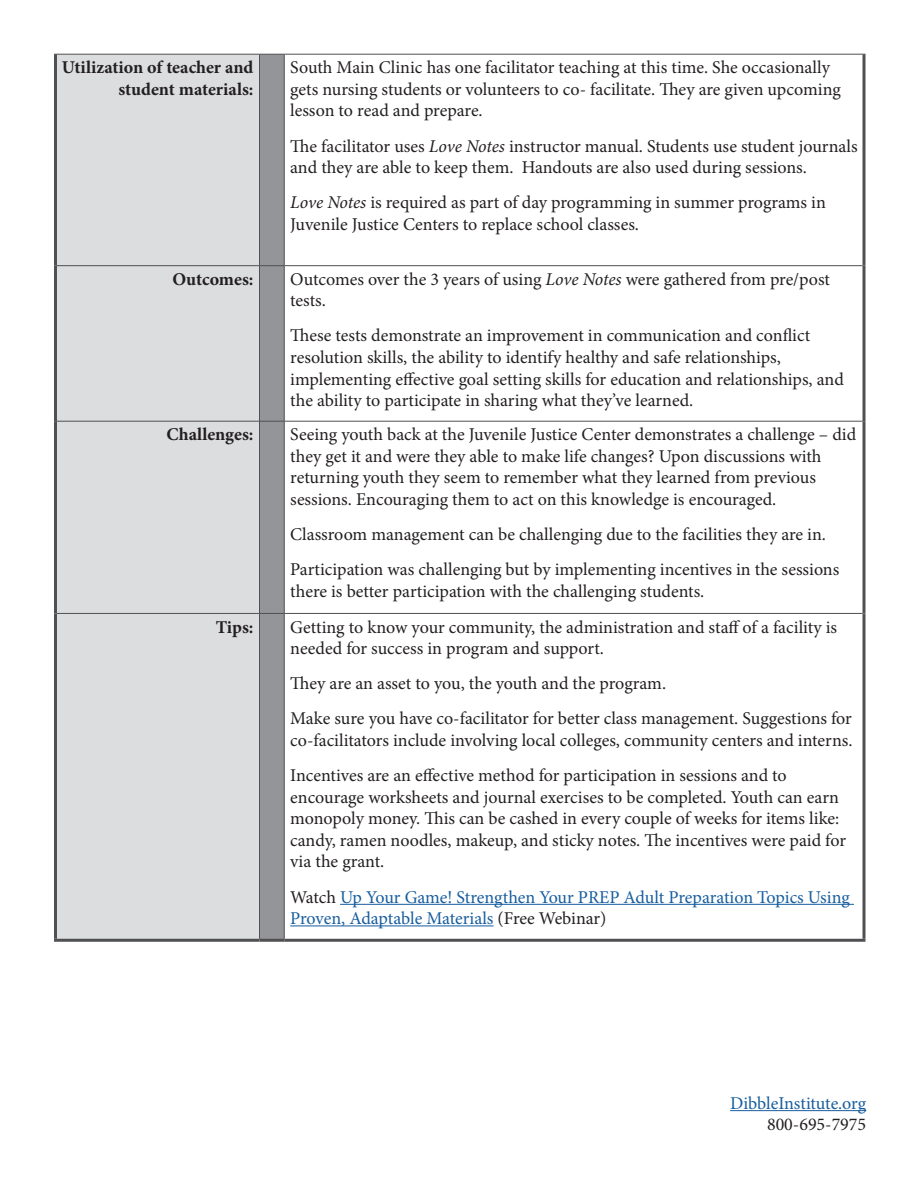
<style>
.page{position:relative;width:918px;height:1188px;background:#fff}
.page>*{position:absolute;margin:0;border:0;box-sizing:border-box;transform-origin:0 0}
.t1{font:18px/21.6px "Minion Pro";color:#231f20}
.t2{font:18px/21.6px "Minion Pro";letter-spacing:-.005em;color:#175d9e}
.t3{font:700 18px/21.6px "Minion Pro";color:#231f20;text-align:right}
.s1{font-style:italic}
.s2{color:#231f20}
</style>
<div class="page">
<div style="left:57px;top:55px;width:202px;height:884px;background:#dcdddf"></div>
<hr style="left:54px;top:54px;width:3px;height:212px;background:#505052">
<svg style="left:862px;top:55px;width:4px;height:211px"></svg>
<hr style="left:54px;top:54px;width:206px;height:1px;background:#505052">
<hr style="left:259px;top:54px;width:1px;height:211px;background:#505052">
<hr style="left:284px;top:54px;width:582px;height:1px;background:#505052">
<hr style="left:284px;top:54px;width:1px;height:211px;background:#505052">
<hr style="left:57px;top:265px;width:203px;height:1px;background:#505052">
<hr style="left:259px;top:266px;width:1px;height:155px;background:#505052">
<hr style="left:284px;top:265px;width:578px;height:1px;background:#505052">
<hr style="left:284px;top:266px;width:1px;height:155px;background:#505052">
<hr style="left:57px;top:421px;width:203px;height:1px;background:#505052">
<hr style="left:259px;top:421px;width:1px;height:192px;background:#505052">
<hr style="left:284px;top:421px;width:578px;height:1px;background:#505052">
<hr style="left:284px;top:421px;width:1px;height:192px;background:#505052">
<hr style="left:57px;top:613px;width:203px;height:1px;background:#505052">
<div style="left:260px;top:54px;width:24px;height:885px;background:#939598"></div>
<hr style="left:284px;top:613px;width:578px;height:1px;background:#505052">
<hr style="left:54px;top:266px;width:3px;height:155px;background:#505052">
<svg style="left:862px;top:266px;width:4px;height:155px"></svg>
<hr style="left:54px;top:421px;width:3px;height:192px;background:#505052">
<svg style="left:862px;top:421px;width:4px;height:192px"></svg>
<hr style="left:54px;top:613px;width:3px;height:326px;background:#505052">
<svg style="left:862px;top:613px;width:4px;height:326px"></svg>
<hr style="left:54px;top:939px;width:206px;height:3px;background:#505052">
<hr style="left:260px;top:939px;width:24px;height:3px;background:#505052">
<hr style="left:284px;top:939px;width:582px;height:3px;background:#505052">
<hr style="left:259px;top:614px;width:1px;height:325px;background:#505052">
<hr style="left:284px;top:614px;width:1px;height:325px;background:#505052">
<hr style="left:340px;top:904px;width:514px;height:1px;background:#175d9e">
<hr style="left:290px;top:925px;width:204px;height:1px;background:#175d9e">
<hr style="left:730px;top:1110px;width:136px;height:1px;background:#175d9e">
<p class="t3" style="left:62px;top:56px;width:193px">Utilization of teacher and student materials:</p>
<p class="t1" style="left:290px;top:57px;width:552px">South Main Clinic has one facilitator teaching at this time. She occasionally gets nursing students or volunteers to co- facilitate. They are given upcoming lesson to read and prepare.</p>
<p class="t1" style="left:290px;top:135px;width:569px">The facilitator uses <span class="s1">Love Notes</span> instructor manual. Students use student journals and they are able to keep them. Handouts are also used during sessions.</p>
<p class="t1" style="left:290px;top:192px;width:537px"><span class="s1">Love Notes</span> is required as part of day programming in summer programs in<br>Juvenile Justice Centers to replace school classes.</p>
<p class="t3" style="left:172px;top:268px;width:83px">Outcomes:</p>
<p class="t1" style="left:290px;top:268px;width:541px">Outcomes over the 3 years of using <span class="s1">Love Notes</span> were gathered from pre/post tests.</p>
<p class="t1" style="left:290px;top:325px;width:555px">These tests demonstrate an improvement in communication and conflict resolution skills, the ability to identify healthy and safe relationships, implementing effective goal setting skills for education and relationships, and the ability to participate in sharing what they’ve learned.</p>
<p class="t3" style="left:166px;top:424px;width:89px">Challenges:</p>
<p class="t1" style="left:290px;top:424px;width:568px">Seeing youth back at the Juvenile Justice Center demonstrates a challenge – did they get it and were they able to make life changes? Upon discussions with returning youth they seem to remember what they learned from previous sessions. Encouraging them to act on this knowledge is encouraged.</p>
<p class="t1" style="left:290px;top:524px;width:537px">Classroom management can be challenging due to the facilities they are in.</p>
<p class="t1" style="left:290px;top:559px;width:551px">Participation was challenging but by implementing incentives in the sessions there is better participation with the challenging students.</p>
<p class="t3" style="left:216px;top:616px;width:39px">Tips:</p>
<p class="t1" style="left:290px;top:616px;width:548px">Getting to know your community, the administration and staff of a facility is needed for success in program and support.</p>
<p class="t1" style="left:290px;top:673px;width:377px">They are an asset to you, the youth and the program.</p>
<p class="t1" style="left:290px;top:708px;width:564px">Make sure you have co-facilitator for better class management. Suggestions for co-facilitators include involving local colleges, community centers and interns.</p>
<p class="t1" style="left:290px;top:765px;width:557px">Incentives are an effective method for participation in sessions and to encourage worksheets and journal exercises to be completed. Youth can earn monopoly money. This can be cashed in every couple of weeks for items like: candy, ramen noodles, makeup, and sticky notes. The incentives were paid for via the grant.</p>
<p class="t2" style="left:290px;top:886px;width:561px"><span class="s2">Watch</span> Up Your Game! Strengthen Your PREP Adult Preparation Topics Using<br>Proven, Adaptable Materials <span class="s2">(Free Webinar)</span></p>
<p class="t2" style="left:730px;top:1092px;width:138px">DibbleInstitute.org</p>
<p class="t1" style="left:767px;top:1114px;width:101px">800-695-7975</p>
</div>
